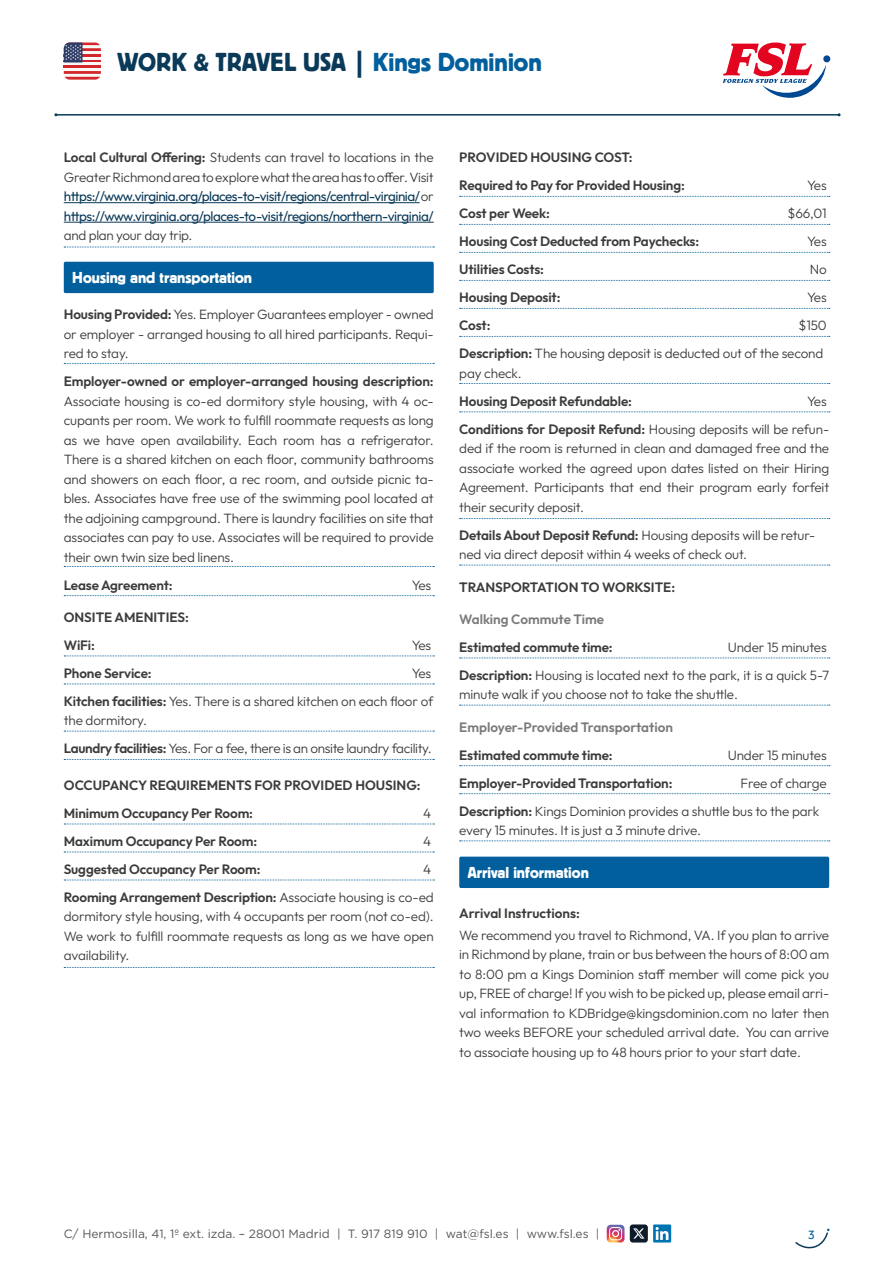
<style>
.page{position:relative;width:893px;height:1263px;background:#fff}
.page>*{position:absolute;margin:0;border:0;box-sizing:border-box;transform-origin:0 0}
.t1{font:27px "Black";color:#0b3a59}
.t2{font:16.5px "Black";color:#fff}
.t3{font:300 13.5px/19.5px "Outfit";letter-spacing:-.01em;color:#3c3c3b;text-align:justify}
.t4{font:600 13.5px/28px "Outfit";letter-spacing:-.01em;color:#3c3c3b}
.t5{font:13.5px/19.5px "Outfit";letter-spacing:-.03em;color:#0b3a59;text-align:justify}
.t6{font:600 13.5px "Outfit";color:#7c7b7b}
.t7{font:12px "Gotham";color:#575756}
.t8{font:12px "Outfit";color:#005f9c}
.s1{color:#005f9c}
.s2{font-weight:600;color:#3c3c3b}
.s3{font-weight:300;color:#3c3c3b}
.s4{font-weight:600}
.s5{font-weight:300}
</style>
<div class="page">
<div style="left:823px;top:55px;width:7px;height:7px;background:#004992;border-radius:50%"></div>
<svg style="left:723px;top:43px;width:103px;height:55px"></svg>
<hr style="left:64px;top:62px;width:37px;height:3px;background:#f8f8f7">
<hr style="left:64px;top:65px;width:37px;height:3px;background:#d2272b">
<hr style="left:64px;top:68px;width:37px;height:3px;background:#f8f8f7">
<svg style="left:64px;top:71px;width:37px;height:9px"></svg>
<svg style="left:64px;top:43px;width:37px;height:19px"></svg>
<svg style="left:607px;top:1225px;width:17px;height:17px"></svg>
<div style="left:630px;top:1224px;width:18px;height:18px;background:#0d1b2a;border-radius:3px"></div>
<svg style="left:633px;top:1228px;width:11px;height:10px"></svg>
<svg style="left:653px;top:1224px;width:18px;height:18px"></svg>
<svg style="left:656px;top:1227px;width:12px;height:13px"></svg>
<svg style="left:795px;top:1229px;width:34px;height:20px"></svg>
<hr style="left:56px;top:114px;width:783px;height:2px;background:#0b3a59">
<svg style="left:64px;top:247px;width:370px;height:1px"></svg>
<hr style="left:64px;top:202px;width:356px;height:1px;background:#0b3a59">
<hr style="left:64px;top:222px;width:370px;height:1px;background:#0b3a59">
<div style="left:64px;top:262px;width:370px;height:31px;background:#005f9c;border-radius:2px"></div>
<svg style="left:64px;top:363px;width:370px;height:1px"></svg>
<svg style="left:64px;top:566px;width:370px;height:1px"></svg>
<svg style="left:64px;top:595px;width:370px;height:1px"></svg>
<svg style="left:64px;top:655px;width:370px;height:1px"></svg>
<svg style="left:64px;top:683px;width:370px;height:1px"></svg>
<svg style="left:64px;top:731px;width:370px;height:1px"></svg>
<svg style="left:64px;top:759px;width:370px;height:1px"></svg>
<svg style="left:64px;top:824px;width:370px;height:1px"></svg>
<svg style="left:64px;top:852px;width:370px;height:1px"></svg>
<svg style="left:64px;top:880px;width:370px;height:1px"></svg>
<svg style="left:64px;top:967px;width:370px;height:1px"></svg>
<svg style="left:460px;top:196px;width:370px;height:1px"></svg>
<svg style="left:460px;top:224px;width:370px;height:1px"></svg>
<svg style="left:460px;top:252px;width:370px;height:1px"></svg>
<svg style="left:460px;top:280px;width:370px;height:1px"></svg>
<svg style="left:460px;top:308px;width:370px;height:1px"></svg>
<svg style="left:460px;top:336px;width:370px;height:1px"></svg>
<svg style="left:460px;top:383px;width:370px;height:1px"></svg>
<svg style="left:460px;top:411px;width:370px;height:1px"></svg>
<svg style="left:460px;top:518px;width:370px;height:1px"></svg>
<svg style="left:460px;top:565px;width:370px;height:1px"></svg>
<svg style="left:460px;top:658px;width:370px;height:1px"></svg>
<svg style="left:460px;top:705px;width:370px;height:1px"></svg>
<svg style="left:460px;top:765px;width:370px;height:1px"></svg>
<svg style="left:460px;top:793px;width:370px;height:1px"></svg>
<svg style="left:460px;top:840px;width:370px;height:1px"></svg>
<div style="left:459px;top:857px;width:370px;height:31px;background:#005f9c;border-radius:2px"></div>
<h1 class="t1" style="left:117px;top:48px;width:426px">WORK &amp; TRAVEL USA | <span class="s1">Kings Dominion</span></h1>
<p class="t5" style="left:64px;top:148px;width:372px"><span class="s2">Local Cultural Offering:</span> <span class="s3">Students can travel to locations in the Greater Richmond area to explore what the area has to offer. Visit </span>https://www.virginia.org/places-to-visit/regions/central-virginia/ <span class="s3">or </span>https://www.virginia.org/places-to-visit/regions/northern-virginia/</p>
<p class="t3" style="left:64px;top:226px;width:130px">and plan your day trip.</p>
<p class="t2" style="left:72px;top:268px;width:181px">Housing and transportation</p>
<p class="t3" style="left:64px;top:305px;width:371px"><span class="s4">Housing Provided:</span> Yes. Employer Guarantees employer - owned or employer - arranged housing to all hired participants. Requi&shy;red to stay.</p>
<p class="t4" style="left:64px;top:367px;width:371px">Employer-owned or employer-arranged housing description:</p>
<p class="t3" style="left:64px;top:391px;width:371px">Associate housing is co-ed dormitory style housing, with 4 oc&shy;cupants per room. We work to fulfill roommate requests as long as we have open availability. Each room has a refrigerator.<br>There is a shared kitchen on each floor, community bathrooms and showers on each floor, a rec room, and outside picnic ta&shy;bles. Associates have free use of the swimming pool located at the adjoining campground. There is laundry facilities on site that associates can pay to use. Associates will be required to provide their own twin size bed linens.</p>
<p class="t4" style="left:64px;top:571px;width:110px">Lease Agreement:</p>
<p class="t3" style="left:412px;top:575px;width:21px">Yes</p>
<p class="t4" style="left:64px;top:603px;width:127px">ONSITE AMENITIES:<br>WiFi:</p>
<p class="t3" style="left:412px;top:635px;width:21px">Yes</p>
<p class="t4" style="left:64px;top:659px;width:89px">Phone Service:</p>
<p class="t3" style="left:64px;top:659px;width:371px;line-height:28px;text-align:right">Yes<br><span class="s4">Kitchen facilities:</span> Yes. There is a shared kitchen on each floor of</p>
<p class="t3" style="left:64px;top:706px;width:369px;line-height:28px">the dormitory.<br><span class="s4">Laundry facilities:</span> Yes. For a fee, there is an onsite laundry facility.</p>
<p class="t4" style="left:64px;top:771px;width:358px">OCCUPANCY REQUIREMENTS FOR PROVIDED HOUSING:<br>Minimum Occupancy Per Room:</p>
<p class="t3" style="left:423px;top:803px;width:10px">4</p>
<p class="t4" style="left:64px;top:827px;width:195px">Maximum Occupancy Per Room:</p>
<p class="t3" style="left:423px;top:831px;width:10px">4</p>
<p class="t4" style="left:64px;top:855px;width:198px">Suggested Occupancy Per Room:</p>
<p class="t4" style="left:64px;top:855px;width:371px;text-align:right"><span class="s5">4<br></span>Rooming Arrangement Description: <span class="s5">Associate housing is co-ed</span></p>
<p class="t3" style="left:64px;top:907px;width:371px">dormitory style housing, with 4 occupants per room (not co-ed).<br>We work to fulfill roommate requests as long as we have open availability.</p>
<p class="t4" style="left:459px;top:143px;width:227px">PROVIDED HOUSING COST:<br>Required to Pay for Provided Housing:</p>
<p class="t3" style="left:807px;top:176px;width:21px">Yes</p>
<p class="t4" style="left:459px;top:199px;width:92px">Cost per Week:</p>
<p class="t3" style="left:787px;top:204px;width:41px">$66,01</p>
<p class="t4" style="left:459px;top:227px;width:242px">Housing Cost Deducted from Paychecks:</p>
<p class="t3" style="left:807px;top:232px;width:21px">Yes</p>
<p class="t4" style="left:459px;top:255px;width:86px">Utilities Costs:</p>
<p class="t3" style="left:810px;top:260px;width:19px">No</p>
<p class="t4" style="left:459px;top:283px;width:103px">Housing Deposit:</p>
<p class="t3" style="left:807px;top:288px;width:21px">Yes</p>
<p class="t4" style="left:459px;top:311px;width:33px">Cost:</p>
<p class="t3" style="left:459px;top:311px;width:369px;line-height:28px;text-align:right">$150<br><span class="s4">Description:</span> The housing deposit is deducted out of the second</p>
<p class="t3" style="left:459px;top:363px;width:64px">pay check.</p>
<p class="t4" style="left:459px;top:387px;width:174px">Housing Deposit Refundable:</p>
<p class="t3" style="left:459px;top:387px;width:371px;line-height:28px;text-align:right">Yes<br><span class="s4">Conditions for Deposit Refund:</span> Housing deposits will be refun-</p>
<p class="t3" style="left:459px;top:439px;width:371px">ded if the room is returned in clean and damaged free and the associate worked the agreed upon dates listed on their Hiring Agreement. Participants that end their program early forfeit their security deposit.</p>
<p class="t3" style="left:459px;top:525px;width:357px"><span class="s4">Details About Deposit Refund:</span> Housing deposits will be retur&shy;ned via direct deposit within 4 weeks of check out.</p>
<p class="t4" style="left:459px;top:573px;width:217px">TRANSPORTATION TO WORKSITE:</p>
<p class="t6" style="left:459px;top:611px;width:147px">Walking Commute Time</p>
<p class="t4" style="left:459px;top:633px;width:155px">Estimated commute time:</p>
<p class="t3" style="left:459px;top:633px;width:371px;line-height:28px;text-align:right">Under 15 minutes<br><span class="s4">Description:</span> Housing is located next to the park, it is a quick 5-7</p>
<p class="t3" style="left:459px;top:685px;width:280px">minute walk if you choose not to take the shuttle.</p>
<p class="t6" style="left:459px;top:719px;width:215px">Employer-Provided Transportation</p>
<p class="t4" style="left:459px;top:741px;width:155px">Estimated commute time:</p>
<p class="t3" style="left:728px;top:745px;width:101px">Under 15 minutes</p>
<p class="t4" style="left:459px;top:769px;width:215px">Employer-Provided Transportation:</p>
<p class="t3" style="left:459px;top:769px;width:369px;line-height:28px;text-indent:281px">Free of charge<br><span class="s4">Description:</span> Kings Dominion provides a shuttle bus to the park</p>
<p class="t3" style="left:459px;top:820px;width:243px">every 15 minutes. It is just a 3 minute drive.</p>
<p class="t2" style="left:468px;top:863px;width:123px">Arrival information</p>
<p class="t4" style="left:459px;top:899px;width:122px">Arrival Instructions:</p>
<p class="t3" style="left:459px;top:925px;width:371px">We recommend you travel to Richmond, VA. If you plan to arrive in Richmond by plane, train or bus between the hours of 8:00 am to 8:00 pm a Kings Dominion staff member will come pick you up, FREE of charge! If you wish to be picked up, please email arri&shy;val information to KDBridge@kingsdominion.com no later then two weeks BEFORE your scheduled arrival date. You can arrive to associate housing up to 48 hours prior to your start date.</p>
<p class="t7" style="left:64px;top:1226px;width:537px">C/ Hermosilla, 41, 1º ext. izda. – 28001 Madrid | T. 917 819 910 | wat@fsl.es | www.fsl.es |</p>
<p class="t8" style="left:808px;top:1228px;width:8px">3</p>
</div>
